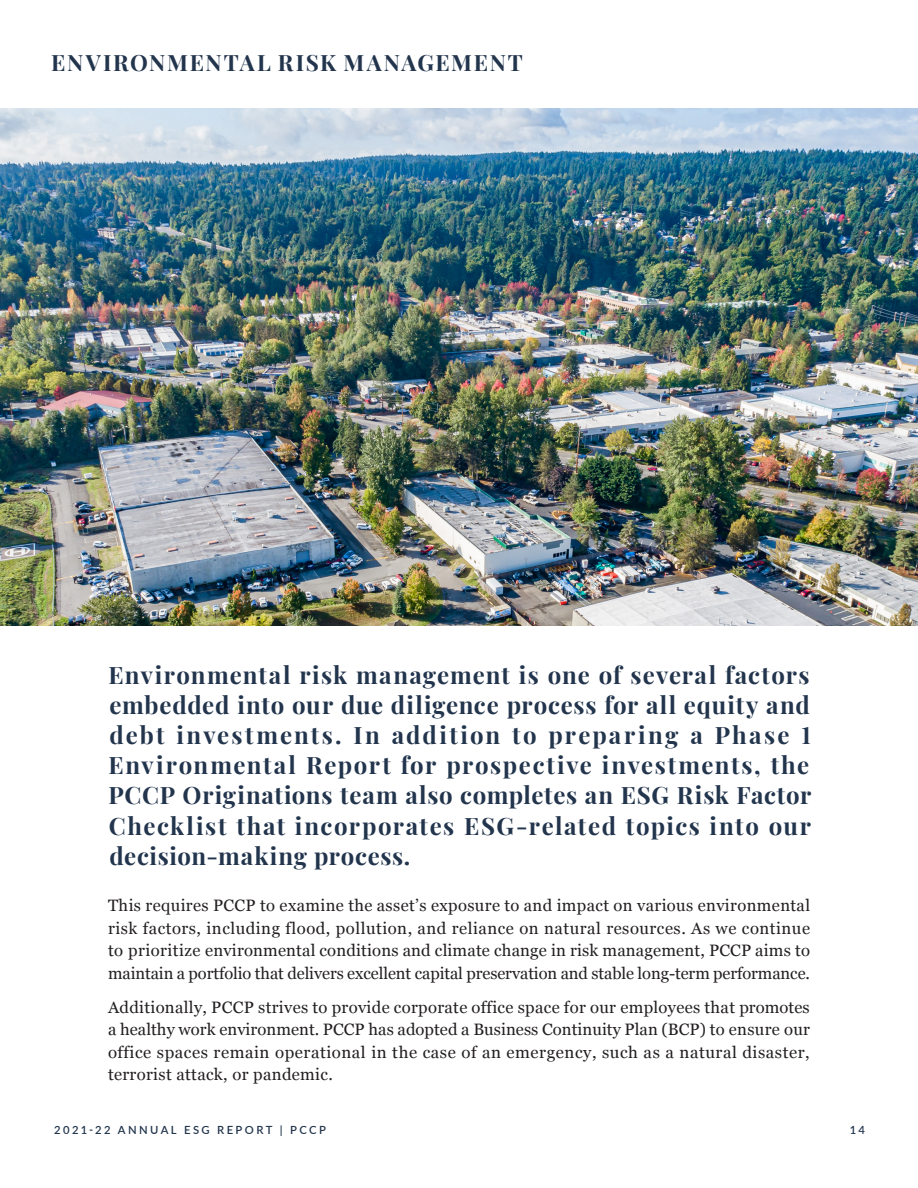
<style>
.page{position:relative;width:918px;height:1188px;background:#fff}
.page>*{position:absolute;margin:0;border:0;box-sizing:border-box;transform-origin:0 0}
.Large_Body{font:700 24px/30px "Playfair Display";letter-spacing:.05em;color:#22354d;text-align:justify}
.L2{font:700 22.5px "Playfair Display";letter-spacing:.075em;color:#22354d}
.t1{font:16.5px/22.5px "Georgia";letter-spacing:.01em;color:#231f20;text-align:justify}
.t2{font:600 11.25px "Lato";letter-spacing:.215em;color:#22354d}
</style>
<div class="page">
<img style="left:0;top:108px;width:918px;height:518px">
<p class="L2" style="left:51px;top:45px;width:473px">ENVIRONMENTAL RISK MANAGEMENT</p>
<p class="Large_Body" style="left:108px;top:658px;width:704px">Environmental risk management is one of several factors embedded into our due diligence process for all equity and debt investments. In addition to preparing a Phase 1<br>Environmental Report for prospective investments, the PCCP Originations team also completes an ESG Risk Factor Checklist that incorporates ESG-related topics into our decision-making process.</p>
<p class="t1" style="left:108px;top:894px;width:704px">This requires PCCP to examine the asset’s exposure to and impact on various environmental risk factors, including flood, pollution, and reliance on natural resources. As we continue to prioritize environmental conditions and climate change in risk management, PCCP aims to maintain a portfolio that delivers excellent capital preservation and stable long-term performance.</p>
<p class="t1" style="left:108px;top:995px;width:704px">Additionally, PCCP strives to provide corporate office space for our employees that promotes a healthy work environment. PCCP has adopted a Business Continuity Plan (BCP) to ensure our office spaces remain operational in the case of an emergency, such as a natural disaster, terrorist attack, or pandemic.</p>
<p class="t2" style="left:54px;top:1122px;width:273px">2021-22 ANNUAL ESG REPORT | PCCP</p>
<p class="t2" style="left:850px;top:1122px;width:17px">14</p>
</div>
